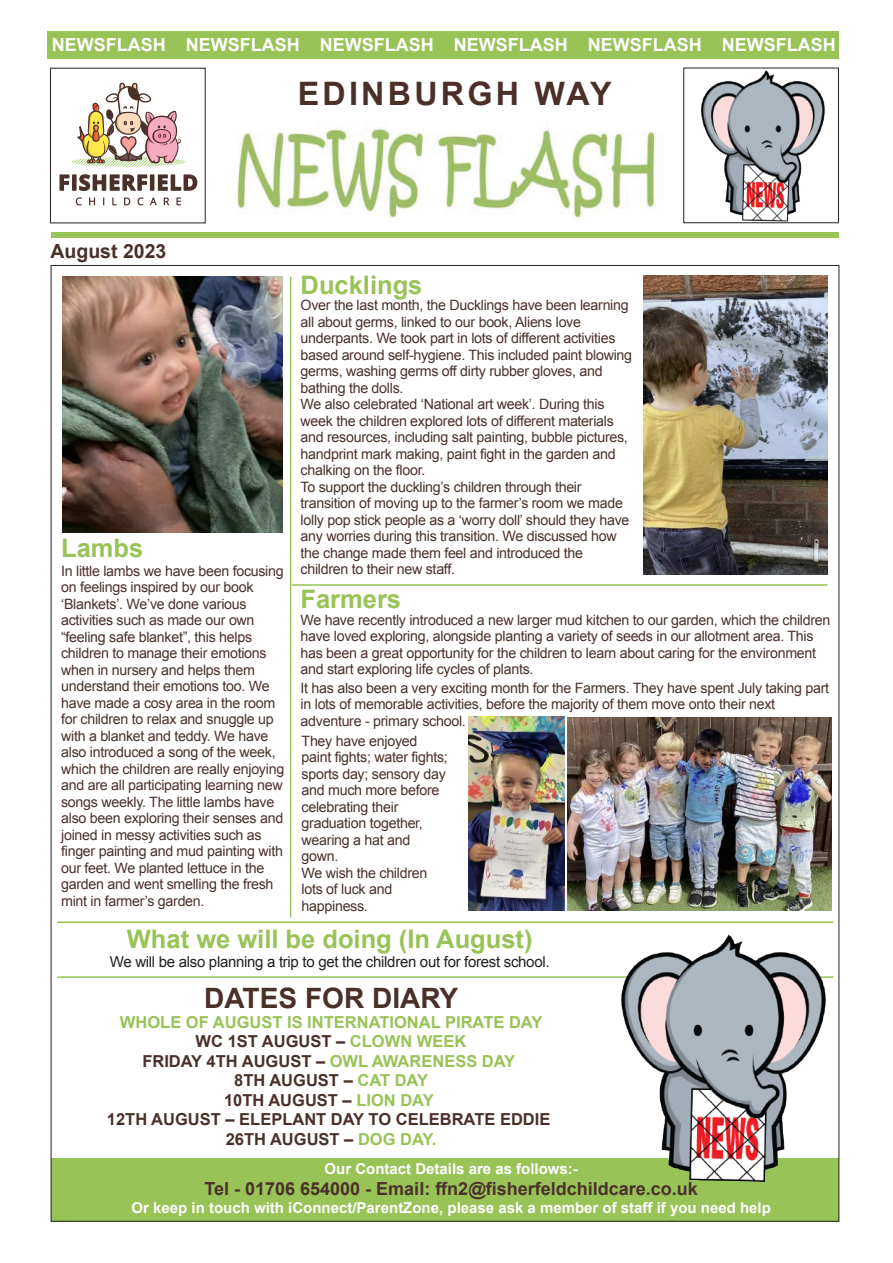
<style>
.page{position:relative;width:893px;height:1263px;background:#fff}
.page>*{position:absolute;margin:0;border:0;box-sizing:border-box;transform-origin:0 0}
.t1{font:700 32.25px "Arial";letter-spacing:.1em;color:#4b302a}
.t2{font:700 28.05px "Arial";color:#4b302a}
.t3{font:700 25.5px "Arial";color:#97c357}
.t4{font:700 19.5px "Arial";color:#4b302a}
.t5{font:700 18px "Arial";color:#fff}
.t6{font:700 18px "Arial";color:#4b302a}
.t7{font:700 16.5px/19.5px "Arial";color:#4b302a;text-align:center}
.t8{font:700 15px "Arial";color:#fff}
.t9{font:15px "Arial";letter-spacing:-.02em;color:#231f20}
.t10{font:14.25px/16.5px "Arial";letter-spacing:-.02em;color:#4b302a}
.s1{color:#97c357}
</style>
<div class="page">
<div style="left:51px;top:1158px;width:788px;height:64px;background:#97c357"></div>
<div style="left:51px;top:232px;width:788px;height:6px;background:#97c357"></div>
<div style="left:48px;top:31px;width:791px;height:28px;background:#97c357"></div>
<svg style="left:59px;top:174px;width:10px;height:17px"></svg>
<div style="left:72px;top:174px;width:5px;height:17px;background:#4b302a"></div>
<svg style="left:79px;top:174px;width:68px;height:17px"></svg>
<hr style="left:150px;top:174px;width:4px;height:17px;background:#4b302a">
<svg style="left:158px;top:174px;width:39px;height:17px"></svg>
<svg style="left:76px;top:197px;width:6px;height:8px"></svg>
<svg style="left:89px;top:197px;width:6px;height:8px"></svg>
<svg style="left:112px;top:197px;width:5px;height:8px"></svg>
<svg style="left:124px;top:197px;width:6px;height:8px"></svg>
<svg style="left:138px;top:197px;width:6px;height:8px"></svg>
<svg style="left:150px;top:197px;width:7px;height:8px"></svg>
<svg style="left:164px;top:197px;width:5px;height:8px"></svg>
<svg style="left:176px;top:197px;width:5px;height:8px"></svg>
<svg style="left:71px;top:83px;width:115px;height:84px"></svg>
<div style="left:683px;top:68px;width:156px;height:155px;border:1px solid #231f20"></div>
<img style="left:237px;top:123px;width:421px;height:95px">
<img style="left:693px;top:67px;width:138px;height:157px">
<hr style="left:57px;top:921px;width:776px;height:2px;background:#97c357">
<hr style="left:57px;top:976px;width:776px;height:2px;background:#97c357">
<hr style="left:292px;top:584px;width:535px;height:2px;background:#97c357">
<img style="left:609px;top:934px;width:225px;height:248px">
<img style="left:62px;top:277px;width:221px;height:255px">
<hr style="left:290px;top:277px;width:1px;height:640px;background:#97c357">
<img style="left:643px;top:276px;width:185px;height:299px">
<img style="left:568px;top:717px;width:264px;height:194px">
<img style="left:469px;top:717px;width:95px;height:194px">
<p class="t5" style="left:52px;top:33px;width:785px">NEWSFLASH NEWSFLASH NEWSFLASH NEWSFLASH NEWSFLASH NEWSFLASH</p>
<h3 class="t4" style="left:50px;top:238px;width:117px">August 2023</h3>
<h1 class="t1" style="left:298px;top:73px;width:315px">EDINBURGH WAY</h1>
<h3 class="t3" style="left:301px;top:268px;width:123px">Ducklings</h3>
<p class="t10" style="left:301px;top:297px;width:333px">Over the last month, the Ducklings have been learning all about germs, linked to our book, Aliens love underpants. We took part in lots of different activities based around self-hygiene. This included paint blowing germs, washing germs off dirty rubber gloves, and bathing the dolls.<br>We also celebrated ‘National art week’. During this week the children explored lots of different materials and resources, including salt painting, bubble pictures, handprint mark making, paint fight in the garden and chalking on the floor.<br>To support the duckling’s children through their transition of moving up to the farmer’s room we made lolly pop stick people as a ‘worry doll’ should they have any worries during this transition. We discussed how the change made them feel and introduced the children to their new staff.</p>
<h3 class="t3" style="left:61px;top:531px;width:84px">Lambs</h3>
<p class="t10" style="left:61px;top:563px;width:225px">In little lambs we have been focusing on feelings inspired by our book ‘Blankets’. We’ve done various activities such as made our own “feeling safe blanket”, this helps children to manage their emotions when in nursery and helps them understand their emotions too. We have made a cosy area in the room for children to relax and snuggle up with a blanket and teddy. We have also introduced a song of the week, which the children are really enjoying and are all participating learning new songs weekly. The little lambs have also been exploring their senses and joined in messy activities such as finger painting and mud painting with our feet. We planted lettuce in the garden and went smelling the fresh mint in farmer’s garden.</p>
<h3 class="t3" style="left:300px;top:582px;width:102px">Farmers</h3>
<p class="t10" style="left:300px;top:611px;width:531px">We have recently introduced a new larger mud kitchen to our garden, which the children have loved exploring, alongside planting a variety of seeds in our allotment area. This has been a great opportunity for the children to learn about caring for the environment and start exploring life cycles of plants.</p>
<p class="t10" style="left:301px;top:680px;width:530px">It has also been a very exciting month for the Farmers. They have spent July taking part in lots of memorable activities, before the majority of them move onto their next adventure - primary school.</p>
<p class="t10" style="left:302px;top:733px;width:148px">They have enjoyed paint fights; water fights; sports day; sensory day and much more before celebrating their graduation together, wearing a hat and gown.<br>We wish the children lots of luck and happiness.</p>
<h3 class="t3" style="left:127px;top:922px;width:407px">What we will be doing (In August)</h3>
<p class="t9" style="left:110px;top:952px;width:441px">We will be also planning a trip to get the children out for forest school.</p>
<h2 class="t2" style="left:204px;top:980px;width:256px">DATES FOR DIARY</h2>
<p class="t7" style="left:107px;top:1013px;width:445px"><span class="s1">WHOLE OF AUGUST IS INTERNATIONAL PIRATE DAY<br></span>WC 1ST AUGUST – <span class="s1">CLOWN WEEK<br></span>FRIDAY 4TH AUGUST – <span class="s1">OWL AWARENESS DAY<br></span>8TH AUGUST – <span class="s1">CAT DAY<br></span>10TH AUGUST – <span class="s1">LION DAY<br></span>12TH AUGUST – ELEPLANT DAY TO CELEBRATE EDDIE<br>26TH AUGUST – <span class="s1">DOG DAY.</span></p>
<p class="t8" style="left:325px;top:1159px;width:255px">Our Contact Details are as follows:-</p>
<p class="t6" style="left:205px;top:1177px;width:495px">Tel - 01706 654000 - Email: ffn2@fisherfeldchildcare.co.uk</p>
<p class="t8" style="left:132px;top:1198px;width:641px">Or keep in touch with iConnect/ParentZone, please ask a member of staff if you need help</p>
</div>
